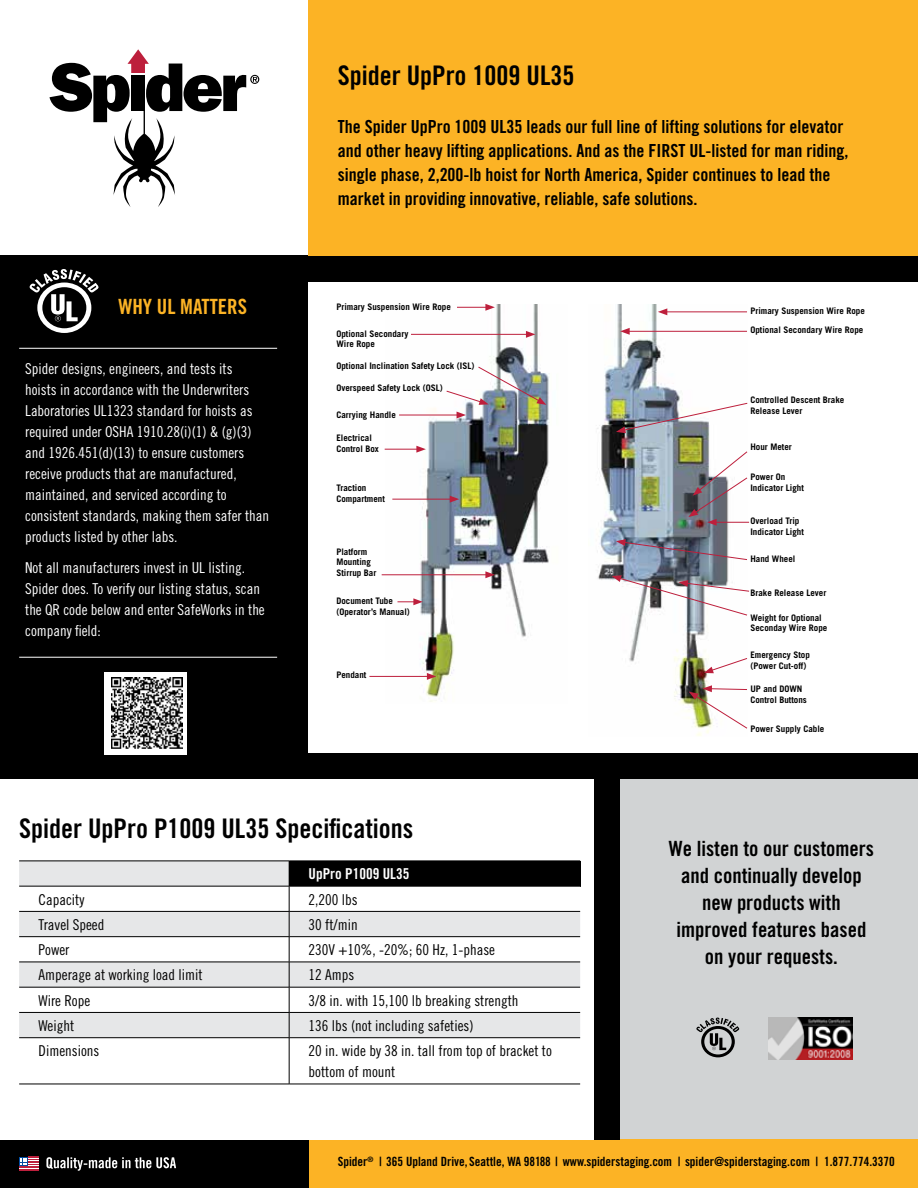
<style>
.page{position:relative;width:918px;height:1188px;background:#fff}
.page>*{position:absolute;margin:0;border:0;box-sizing:border-box;transform-origin:0 0}
.t1{font:27px "Trade Gothic Bold Cond Twenty";color:#000}
.t2{font:21px/27px "Trade Gothic Bold Cond Twenty";color:#000;text-align:center}
.t3{font:21px "Trade Gothic Bold Cond Twenty";color:#fcb325}
.t4{font:18px/24px "Trade Gothic Bold Cond Twenty";color:#000}
.t5{font:15px/21px "Trade Gothic Cond Eighteen";color:#fff}
.t6{font:15px/21px "Trade Gothic Cond Eighteen";color:#000}
.t7{font:15px "Trade Gothic Bold Cond Twenty";color:#fff}
.t8{font:12.75px "Trade Gothic Bold Cond Twenty";color:#000}
.t9{font:700 9px/10.8px "Trade Gothic";color:#000}
</style>
<div class="page">
<div style="left:0;top:255px;width:918px;height:774px;background:#000"></div>
<div style="left:619px;top:779px;width:299px;height:361px;background:#d1d3d4"></div>
<svg style="left:49px;top:49px;width:210px;height:158px"></svg>
<div style="left:309px;top:0;width:609px;height:255px;background:#fcb325"></div>
<div style="left:0;top:1140px;width:918px;height:48px;background:#fcb325"></div>
<div style="left:0;top:1140px;width:309px;height:48px;background:#000"></div>
<svg style="left:46px;top:1157px;width:130px;height:14px"></svg>
<svg style="left:19px;top:1157px;width:19px;height:13px"></svg>
<hr style="left:19px;top:348px;width:258px;height:1px;background:#fff">
<hr style="left:19px;top:657px;width:258px;height:1px;background:#fff">
<svg style="left:696px;top:1018px;width:43px;height:39px"></svg>
<div style="left:0;top:763px;width:619px;height:377px;background:#000"></div>
<div style="left:309px;top:282px;width:609px;height:471px;background:#fff"></div>
<div style="left:0;top:779px;width:594px;height:361px;background:#fff"></div>
<img style="left:769px;top:1018px;width:83px;height:42px">
<svg style="left:29px;top:269px;width:70px;height:64px"></svg>
<div style="left:19px;top:862px;width:270px;height:24px;background:#e6e7e8"></div>
<div style="left:289px;top:861px;width:291px;height:25px;background:#000"></div>
<svg style="left:19px;top:887px;width:561px;height:197px"></svg>
<hr style="left:19px;top:861px;width:270px;height:1px;background:#000">
<hr style="left:19px;top:886px;width:270px;height:1px;background:#000">
<hr style="left:289px;top:886px;width:291px;height:1px;background:#000">
<hr style="left:19px;top:962px;width:270px;height:1px;background:#000">
<hr style="left:289px;top:962px;width:291px;height:1px;background:#000">
<hr style="left:19px;top:987px;width:270px;height:1px;background:#000">
<hr style="left:289px;top:987px;width:291px;height:1px;background:#000">
<hr style="left:19px;top:1012px;width:270px;height:1px;background:#000">
<hr style="left:289px;top:1012px;width:291px;height:1px;background:#000">
<hr style="left:19px;top:1037px;width:270px;height:1px;background:#000">
<hr style="left:289px;top:1037px;width:291px;height:1px;background:#000">
<hr style="left:19px;top:1084px;width:270px;height:1px;background:#000">
<hr style="left:289px;top:1084px;width:291px;height:1px;background:#000">
<svg style="left:289px;top:886px;width:1px;height:152px"></svg>
<hr style="left:289px;top:1038px;width:1px;height:46px;background:#000">
<hr style="left:19px;top:911px;width:270px;height:1px;background:#000">
<hr style="left:289px;top:911px;width:291px;height:1px;background:#000">
<hr style="left:19px;top:936px;width:270px;height:1px;background:#000">
<hr style="left:289px;top:936px;width:291px;height:1px;background:#000">
<img style="left:597px;top:304px;width:150px;height:432px">
<img style="left:385px;top:304px;width:165px;height:398px">
<div style="left:104px;top:672px;width:83px;height:82px;background:#fff"></div>
<img style="left:111px;top:678px;width:71px;height:71px">
<hr style="left:385px;top:449px;width:34px;height:1px;background:#bd1f3c">
<svg style="left:416px;top:446px;width:10px;height:7px"></svg>
<svg style="left:398px;top:598px;width:25px;height:7px"></svg>
<hr style="left:369px;top:676px;width:60px;height:1px;background:#bd1f3c">
<svg style="left:427px;top:673px;width:9px;height:7px"></svg>
<hr style="left:392px;top:499px;width:60px;height:1px;background:#bd1f3c">
<svg style="left:450px;top:496px;width:9px;height:7px"></svg>
<hr style="left:382px;top:574px;width:106px;height:1px;background:#bd1f3c">
<svg style="left:485px;top:571px;width:10px;height:7px"></svg>
<hr style="left:457px;top:307px;width:31px;height:1px;background:#bd1f3c">
<svg style="left:485px;top:304px;width:10px;height:7px"></svg>
<hr style="left:399px;top:415px;width:60px;height:1px;background:#bd1f3c">
<svg style="left:457px;top:412px;width:9px;height:6px"></svg>
<hr style="left:411px;top:334px;width:117px;height:1px;background:#bd1f3c">
<svg style="left:526px;top:331px;width:9px;height:7px"></svg>
<img style="left:446px;top:366px;width:100px;height:39px">
<svg style="left:616px;top:539px;width:131px;height:21px;background:#868899"></svg>
<svg style="left:689px;top:685px;width:59px;height:44px"></svg>
<svg style="left:704px;top:657px;width:44px;height:16px"></svg>
<hr style="left:627px;top:331px;width:120px;height:1px;background:#bd1f3c">
<svg style="left:620px;top:328px;width:10px;height:7px"></svg>
<svg style="left:612px;top:575px;width:138px;height:41px"></svg>
<img style="left:616px;top:402px;width:132px;height:31px">
<hr style="left:714px;top:522px;width:35px;height:1px;background:#bd1f3c">
<svg style="left:688px;top:451px;width:60px;height:75px"></svg>
<hr style="left:665px;top:311px;width:82px;height:1px;background:#bd1f3c">
<svg style="left:658px;top:308px;width:9px;height:7px"></svg>
<h2 class="t3" style="left:118px;top:294px;width:130px">WHY UL MATTERS</h2>
<p class="t5" style="left:25px;top:358px;width:246px">Spider designs, engineers, and tests its<br>hoists in accordance with the Underwriters Laboratories UL1323 standard for hoists as required under OSHA 1910.28(i)(1) &amp; (g)(3) and 1926.451(d)(13) to ensure customers receive products that are manufactured, maintained, and serviced according to consistent standards, making them safer than products listed by other labs.</p>
<h3 class="t5" style="left:25px;top:557px;width:241px">Not all manufacturers invest in UL listing.<br>Spider does. To verify our listing status, scan the QR code below and enter SafeWorks in the company field:</h3>
<h1 class="t1" style="left:338px;top:59px;width:238px">Spider UpPro 1009 UL35</h1>
<p class="t4" style="left:338px;top:115px;width:512px">The Spider UpPro 1009 UL35 leads our full line of lifting solutions for elevator and other heavy lifting applications. And as the FIRST UL-listed for man riding, single phase, 2,200-lb hoist for North America, Spider continues to lead the market in providing innovative, reliable, safe solutions.</p>
<p class="t9" style="left:336px;top:302px;width:116px">Primary Suspension Wire Rope</p>
<p class="t9" style="left:336px;top:328px;width:74px">Optional Secondary<br>Wire Rope</p>
<p class="t9" style="left:336px;top:383px;width:108px">Overspeed Safety Lock (OSL)</p>
<p class="t9" style="left:336px;top:409px;width:61px">Carrying Handle</p>
<p class="t9" style="left:336px;top:433px;width:44px">Electrical<br>Control Box</p>
<p class="t9" style="left:336px;top:482px;width:50px">Traction<br>Compartment</p>
<p class="t9" style="left:336px;top:361px;width:140px">Optional Inclination Safety Lock (ISL)</p>
<p class="t9" style="left:336px;top:546px;width:42px">Platform<br>Mounting<br>Stirrup Bar</p>
<p class="t9" style="left:336px;top:595px;width:75px">Document Tube (Operator’s Manual)</p>
<p class="t9" style="left:336px;top:669px;width:32px">Pendant</p>
<p class="t9" style="left:750px;top:305px;width:116px">Primary Suspension Wire Rope</p>
<p class="t9" style="left:750px;top:324px;width:115px">Optional Secondary Wire Rope</p>
<p class="t9" style="left:750px;top:395px;width:96px">Controlled Descent Brake<br>Release Lever</p>
<p class="t9" style="left:750px;top:441px;width:43px">Hour Meter</p>
<p class="t9" style="left:750px;top:472px;width:55px">Power On<br>Indicator Light</p>
<p class="t9" style="left:750px;top:516px;width:55px">Overload Trip<br>Indicator Light</p>
<p class="t9" style="left:750px;top:553px;width:47px">Hand Wheel</p>
<p class="t9" style="left:750px;top:587px;width:77px">Brake Release Lever</p>
<p class="t9" style="left:750px;top:612px;width:79px">Weight for Optional<br>Seconday Wire Rope</p>
<p class="t9" style="left:750px;top:649px;width:61px">Emergency Stop (Power Cut-off)</p>
<p class="t9" style="left:750px;top:683px;width:58px">UP and DOWN<br>Control Buttons</p>
<p class="t9" style="left:750px;top:723px;width:76px">Power Supply Cable</p>
<h1 class="t1" style="left:19px;top:812px;width:396px">Spider UpPro P1009 UL35 Specifications</h1>
<h3 class="t7" style="left:309px;top:865px;width:102px">UpPro P1009 UL35</h3>
<h3 class="t6" style="left:39px;top:889px;width:47px">Capacity</h3>
<h3 class="t6" style="left:309px;top:889px;width:51px">2,200 lbs</h3>
<h3 class="t6" style="left:39px;top:914px;width:67px">Travel Speed</h3>
<h3 class="t6" style="left:309px;top:914px;width:51px">30 ft/min</h3>
<h3 class="t6" style="left:39px;top:939px;width:32px">Power</h3>
<h3 class="t6" style="left:309px;top:939px;width:188px">230V +10%, -20%; 60 Hz, 1-phase</h3>
<h3 class="t6" style="left:39px;top:964px;width:166px">Amperage at working load limit</h3>
<h3 class="t6" style="left:309px;top:964px;width:47px">12 Amps</h3>
<h3 class="t6" style="left:39px;top:990px;width:53px">Wire Rope</h3>
<h3 class="t6" style="left:309px;top:990px;width:211px">3/8 in. with 15,100 lb breaking strength</h3>
<h3 class="t6" style="left:39px;top:1015px;width:37px">Weight</h3>
<h3 class="t6" style="left:309px;top:1015px;width:166px">136 lbs (not including safeties)</h3>
<h3 class="t6" style="left:39px;top:1040px;width:62px">Dimensions</h3>
<h3 class="t6" style="left:309px;top:1040px;width:245px">20 in. wide by 38 in. tall from top of bracket to bottom of mount</h3>
<h2 class="t2" style="left:669px;top:835px;width:207px">We listen to our customers and continually develop new products with improved features based on your requests.</h2>
<h3 class="t8" style="left:338px;top:1154px;width:559px">Spider<sup>®</sup> | 365 Upland Drive, Seattle, WA 98188 | www.spiderstaging.com | spider@spiderstaging.com | 1.877.774.3370</h3>
</div>
